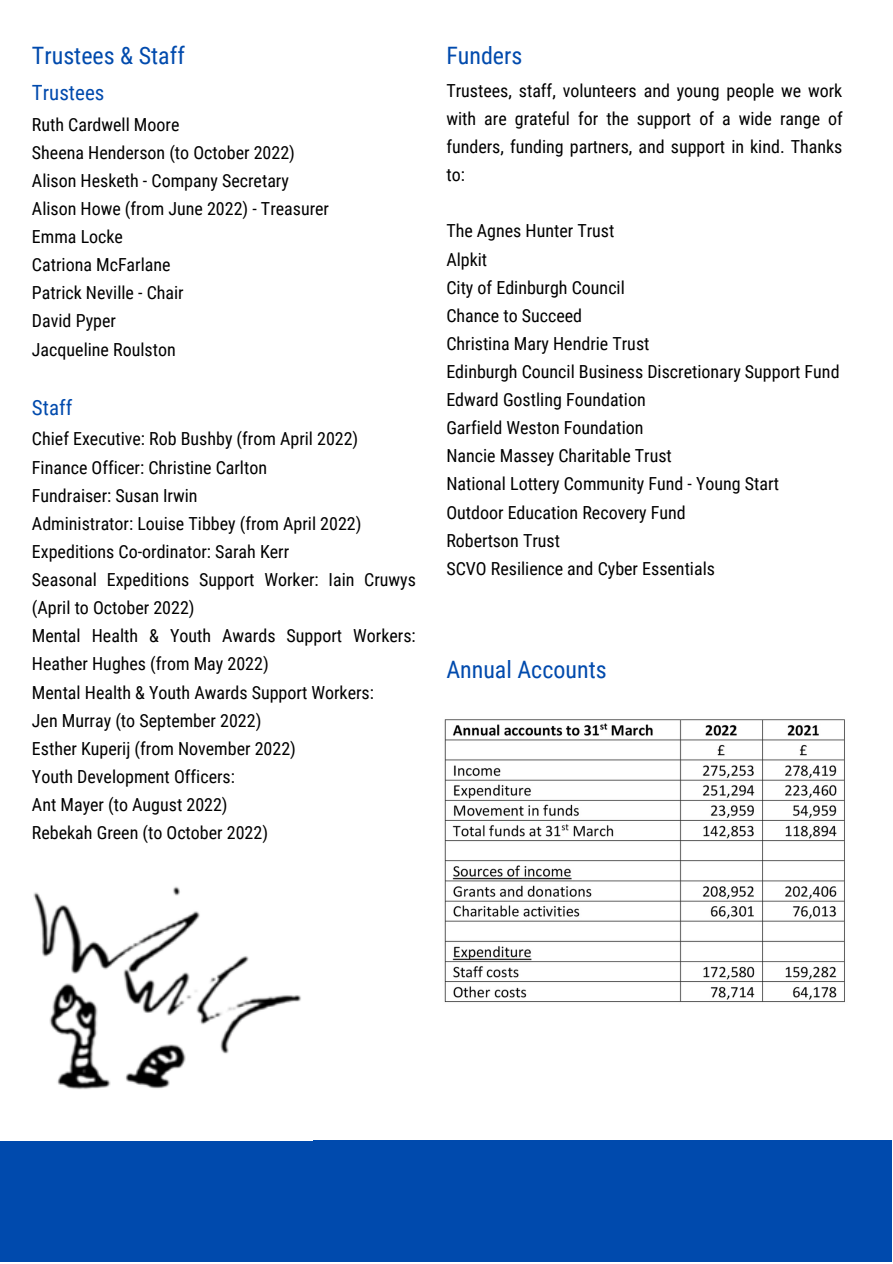
<style>
.page{position:relative;width:893px;height:1264px;background:#fff}
.page>*{position:absolute;margin:0;border:0;box-sizing:border-box;transform-origin:0 0}
.t1{font:24px "Roboto Condensed";color:#004aad}
.t2{font:21px "Roboto Condensed";color:#004aad}
.t3{font:18px/28px "Roboto Condensed";color:#000}
</style>
<div class="page">
<div style="left:0;top:1140px;width:891px;height:121px;background:#004aad"></div>
<img style="left:33px;top:886px;width:268px;height:204px">
<img style="left:444px;top:719px;width:401px;height:284px">
<h1 class="t1" style="left:32px;top:42px;width:154px">Trustees &amp; Staff</h1>
<p class="t2" style="left:32px;top:81px;width:74px">Trustees</p>
<p class="t3" style="left:32px;top:110px;width:298px">Ruth Cardwell Moore<br>Sheena Henderson (to October 2022)<br>Alison Hesketh - Company Secretary<br>Alison Howe (from June 2022) - Treasurer<br>Emma Locke<br>Catriona McFarlane<br>Patrick Neville - Chair<br>David Pyper<br>Jacqueline Roulston</p>
<p class="t2" style="left:32px;top:395px;width:42px">Staff</p>
<p class="t3" style="left:32px;top:425px;width:385px">Chief Executive: Rob Bushby (from April 2022)<br>Finance Officer: Christine Carlton<br>Fundraiser: Susan Irwin<br>Administrator: Louise Tibbey (from April 2022)<br>Expeditions Co-ordinator: Sarah Kerr<br>Seasonal Expeditions Support Worker: Iain Cruwys (April to October 2022)<br>Mental Health &amp; Youth Awards Support Workers:<br>Heather Hughes (from May 2022)<br>Mental Health &amp; Youth Awards Support Workers:<br>Jen Murray (to September 2022)<br>Esther Kuperij (from November 2022)<br>Youth Development Officers:<br>Ant Mayer (to August 2022)<br>Rebekah Green (to October 2022)</p>
<h1 class="t1" style="left:446px;top:42px;width:78px">Funders</h1>
<p class="t3" style="left:446px;top:77px;width:398px;text-align:justify">Trustees, staff, volunteers and young people we work with are grateful for the support of a wide range of funders, funding partners, and support in kind. Thanks to:</p>
<p class="t3" style="left:446px;top:217px;width:394px">The Agnes Hunter Trust<br>Alpkit<br>City of Edinburgh Council<br>Chance to Succeed<br>Christina Mary Hendrie Trust<br>Edinburgh Council Business Discretionary Support Fund<br>Edward Gostling Foundation<br>Garfield Weston Foundation<br>Nancie Massey Charitable Trust<br>National Lottery Community Fund - Young Start<br>Outdoor Education Recovery Fund<br>Robertson Trust<br>SCVO Resilience and Cyber Essentials</p>
<h1 class="t1" style="left:446px;top:655px;width:162px">Annual Accounts</h1>
</div>
